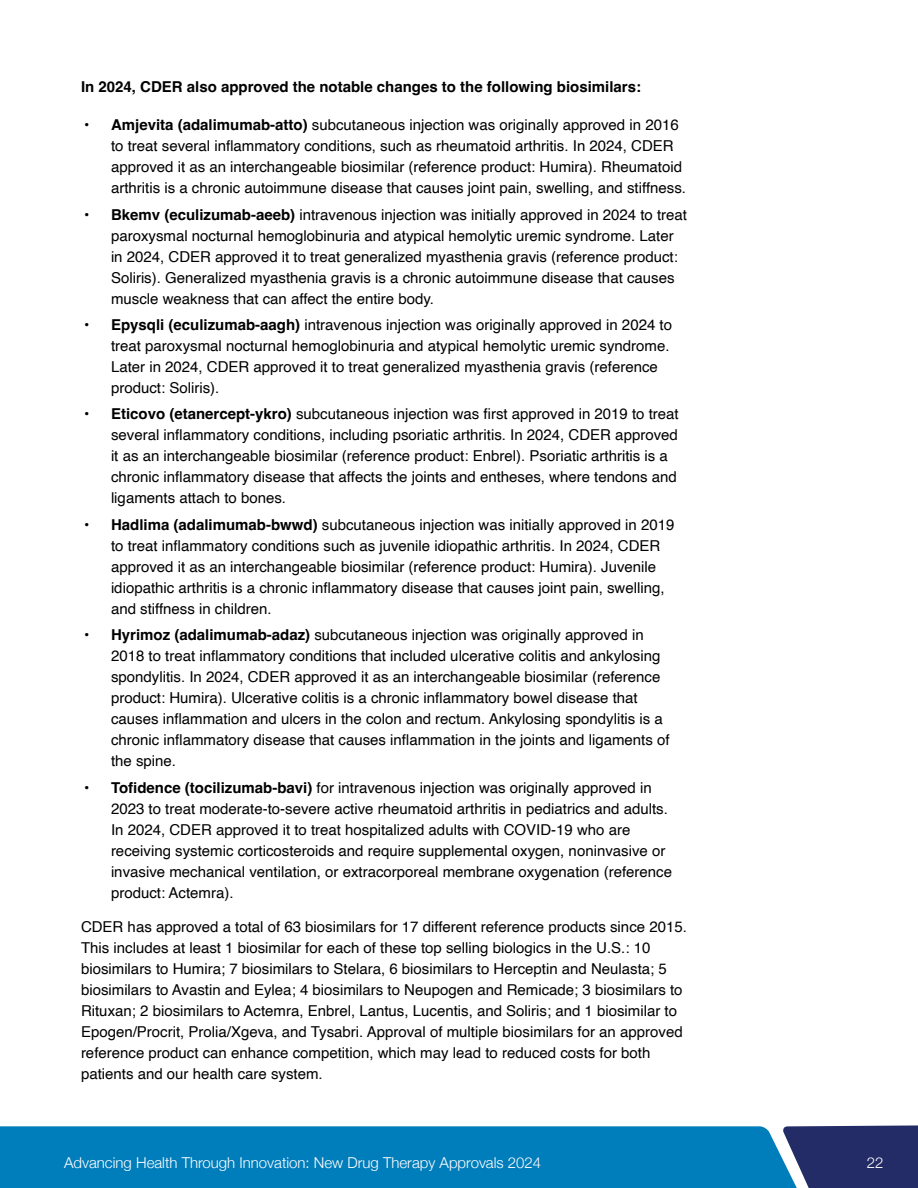
<style>
.page{position:relative;width:918px;height:1188px;background:#fff}
.page>*{position:absolute;margin:0;border:0;box-sizing:border-box;transform-origin:0 0}
.BulletedList{font:15px/21px "Helvetica";color:#000}
.t1{font:700 15px "Helvetica";color:#000}
.t2{font:300 15px "Helvetica Neue";color:#fff}
.s1{font-weight:700}
</style>
<div class="page">
<div style="left:802px;top:1125px;width:116px;height:63px;background:#232c67"></div>
<div style="left:0;top:1126px;width:802px;height:62px;background:#007dbb"></div>
<p class="t1" style="left:81px;top:78px;width:562px">In 2024, CDER also approved the notable changes to the following biosimilars:</p>
<p class="BulletedList" style="left:111px;top:115px;width:577px;text-indent:-27px">• <span class="s1">Amjevita (adalimumab-atto)</span> subcutaneous injection was originally approved in 2016 to treat several inflammatory conditions, such as rheumatoid arthritis. In 2024, CDER approved it as an interchangeable biosimilar (reference product: Humira). Rheumatoid arthritis is a chronic autoimmune disease that causes joint pain, swelling, and stiffness.</p>
<p class="BulletedList" style="left:111px;top:204px;width:578px;text-indent:-27px">• <span class="s1">Bkemv (eculizumab-aeeb)</span> intravenous injection was initially approved in 2024 to treat paroxysmal nocturnal hemoglobinuria and atypical hemolytic uremic syndrome. Later in 2024, CDER approved it to treat generalized myasthenia gravis (reference product:<br>Soliris). Generalized myasthenia gravis is a chronic autoimmune disease that causes muscle weakness that can affect the entire body.</p>
<p class="BulletedList" style="left:111px;top:315px;width:563px;text-indent:-27px">• <span class="s1">Epysqli (eculizumab-aagh)</span> intravenous injection was originally approved in 2024 to treat paroxysmal nocturnal hemoglobinuria and atypical hemolytic uremic syndrome.<br>Later in 2024, CDER approved it to treat generalized myasthenia gravis (reference product: Soliris).</p>
<p class="BulletedList" style="left:111px;top:404px;width:569px;text-indent:-27px">• <span class="s1">Eticovo (etanercept-ykro)</span> subcutaneous injection was first approved in 2019 to treat several inflammatory conditions, including psoriatic arthritis. In 2024, CDER approved it as an interchangeable biosimilar (reference product: Enbrel). Psoriatic arthritis is a chronic inflammatory disease that affects the joints and entheses, where tendons and ligaments attach to bones.</p>
<p class="BulletedList" style="left:111px;top:515px;width:565px;text-indent:-27px">• <span class="s1">Hadlima (adalimumab-bwwd)</span> subcutaneous injection was initially approved in 2019 to treat inflammatory conditions such as juvenile idiopathic arthritis. In 2024, CDER approved it as an interchangeable biosimilar (reference product: Humira). Juvenile idiopathic arthritis is a chronic inflammatory disease that causes joint pain, swelling, and stiffness in children.</p>
<p class="BulletedList" style="left:111px;top:625px;width:560px;text-indent:-27px">• <span class="s1">Hyrimoz (adalimumab-adaz)</span> subcutaneous injection was originally approved in 2018 to treat inflammatory conditions that included ulcerative colitis and ankylosing spondylitis. In 2024, CDER approved it as an interchangeable biosimilar (reference product: Humira). Ulcerative colitis is a chronic inflammatory bowel disease that causes inflammation and ulcers in the colon and rectum. Ankylosing spondylitis is a chronic inflammatory disease that causes inflammation in the joints and ligaments of the spine.</p>
<p class="BulletedList" style="left:111px;top:777px;width:563px;text-indent:-27px">• <span class="s1">Tofidence (tocilizumab-bavi)</span> for intravenous injection was originally approved in 2023 to treat moderate-to-severe active rheumatoid arthritis in pediatrics and adults.<br>In 2024, CDER approved it to treat hospitalized adults with COVID-19 who are receiving systemic corticosteroids and require supplemental oxygen, noninvasive or invasive mechanical ventilation, or extracorporeal membrane oxygenation (reference product: Actemra).</p>
<p class="BulletedList" style="left:81px;top:917px;width:607px">CDER has approved a total of 63 biosimilars for 17 different reference products since 2015.<br>This includes at least 1 biosimilar for each of these top selling biologics in the U.S.: 10 biosimilars to Humira; 7 biosimilars to Stelara, 6 biosimilars to Herceptin and Neulasta; 5 biosimilars to Avastin and Eylea; 4 biosimilars to Neupogen and Remicade; 3 biosimilars to Rituxan; 2 biosimilars to Actemra, Enbrel, Lantus, Lucentis, and Soliris; and 1 biosimilar to Epogen/Procrit, Prolia/Xgeva, and Tysabri. Approval of multiple biosimilars for an approved reference product can enhance competition, which may lead to reduced costs for both patients and our health care system.</p>
<p class="t2" style="left:64px;top:1150px;width:479px">Advancing Health Through Innovation: New Drug Therapy Approvals 2024</p>
<p class="t2" style="left:867px;top:1151px;width:18px">22</p>
</div>
